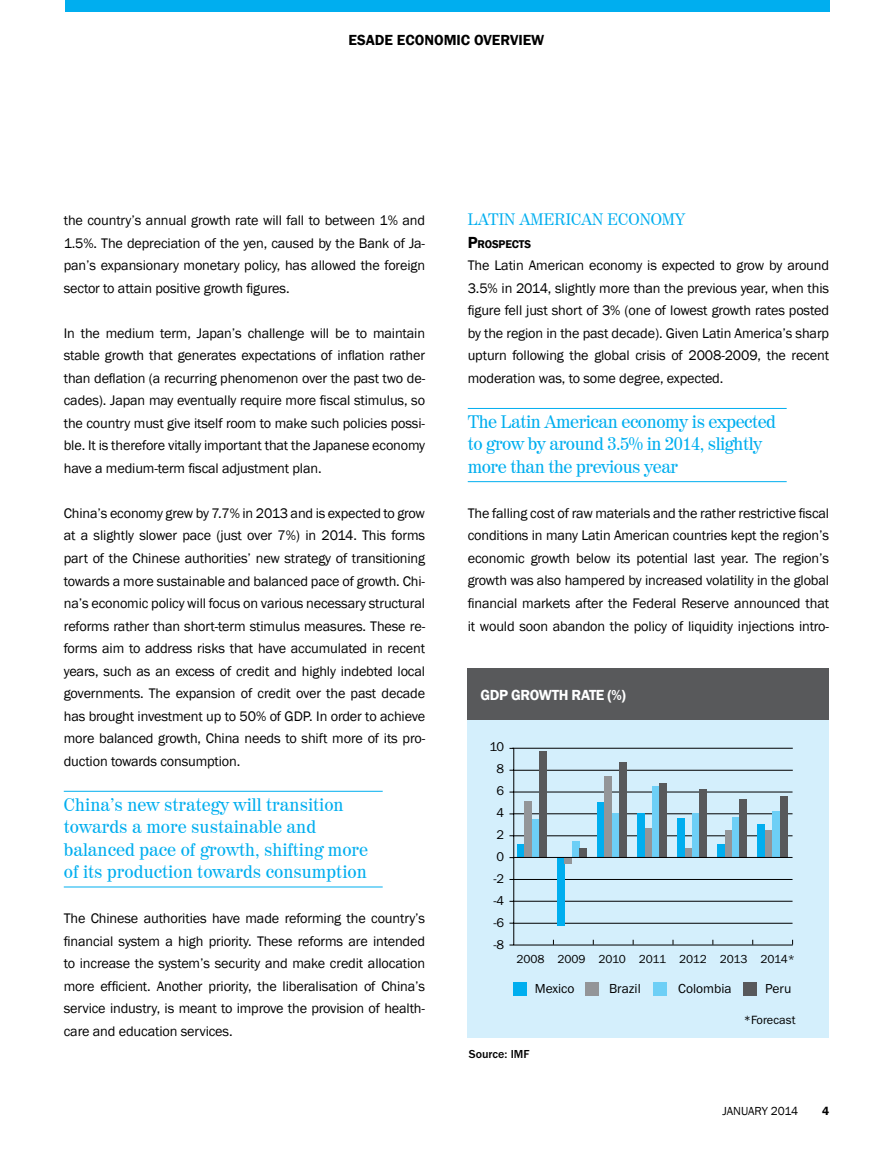
<style>
.page{position:relative;width:893px;height:1149px;background:#fff}
.page>*{position:absolute;margin:0;border:0;box-sizing:border-box;transform-origin:0 0}
.t1{font:18px/22.5px "Century 725 BT";color:#00aeef}
.t2{font:18px/22.5px "Century 725 BT";letter-spacing:-.025em;color:#00aeef}
.t3{font:16.5px "Century 725 BT";color:#00aeef}
.t4{font:600 15px "Franklin Gothic";color:#000}
.t5{font:600 15px "Franklin Gothic";letter-spacing:-.025em;color:#fff}
.t6{font:14.25px/22.5px "Franklin Gothic";letter-spacing:-.01em;color:#000;text-align:justify}
.t7{font:13.5px "Franklin Gothic";color:#000}
.t8{font:13.05px "Franklin Gothic";color:#000}
.t9{font:12px "Franklin Gothic";letter-spacing:-.01em;color:#000}
.t10{font:500 12px "Franklin Gothic LT";color:#000}
.t11{font:12px "Franklin Gothic LT";color:#000}
.t12{font:600 12px "Franklin Gothic";color:#000}
.t13{font:600 11.55px "Franklin Gothic";letter-spacing:-.015em;color:#000}
.s1{font-size:16.5px}
</style>
<div class="page">
<div style="left:65px;top:0;width:764px;height:12px;background:#00aeef"></div>
<hr style="left:64px;top:790px;width:319px;height:1px;background:#00aeef">
<hr style="left:64px;top:886px;width:319px;height:1px;background:#00aeef">
<hr style="left:468px;top:408px;width:319px;height:1px;background:#00aeef">
<hr style="left:468px;top:481px;width:319px;height:1px;background:#00aeef">
<div style="left:468px;top:702px;width:361px;height:335px;background:#d4effc"></div>
<div style="left:468px;top:668px;width:361px;height:51px;background:#58595b"></div>
<hr style="left:514px;top:944px;width:279px;height:1px;background:#000">
<hr style="left:513px;top:922px;width:279px;height:1px;background:#000">
<hr style="left:513px;top:900px;width:279px;height:1px;background:#000">
<hr style="left:513px;top:878px;width:279px;height:1px;background:#000">
<hr style="left:513px;top:835px;width:279px;height:1px;background:#000">
<hr style="left:513px;top:791px;width:279px;height:1px;background:#000">
<hr style="left:514px;top:769px;width:279px;height:1px;background:#000">
<hr style="left:512px;top:747px;width:281px;height:1px;background:#000">
<hr style="left:513px;top:748px;width:1px;height:196px;background:#000">
<div style="left:514px;top:981px;width:13px;height:13px;background:#00aeef"></div>
<div style="left:585px;top:981px;width:13px;height:13px;background:#939598"></div>
<div style="left:654px;top:981px;width:13px;height:13px;background:#6dcff6"></div>
<div style="left:743px;top:981px;width:13px;height:13px;background:#58595b"></div>
<hr style="left:513px;top:813px;width:279px;height:1px;background:#000">
<div style="left:758px;top:824px;width:7px;height:33px;background:#00aeef"></div>
<div style="left:718px;top:844px;width:7px;height:13px;background:#00aeef"></div>
<div style="left:678px;top:817px;width:7px;height:40px;background:#00aeef"></div>
<div style="left:638px;top:813px;width:7px;height:44px;background:#00aeef"></div>
<div style="left:598px;top:802px;width:7px;height:55px;background:#00aeef"></div>
<div style="left:557px;top:857px;width:8px;height:68px;background:#00aeef"></div>
<div style="left:517px;top:844px;width:7px;height:13px;background:#00aeef"></div>
<div style="left:765px;top:829px;width:7px;height:28px;background:#939598"></div>
<div style="left:725px;top:829px;width:7px;height:28px;background:#939598"></div>
<div style="left:685px;top:847px;width:7px;height:10px;background:#939598"></div>
<div style="left:645px;top:827px;width:7px;height:30px;background:#939598"></div>
<div style="left:605px;top:775px;width:7px;height:82px;background:#939598"></div>
<div style="left:565px;top:857px;width:7px;height:6px;background:#939598"></div>
<div style="left:524px;top:801px;width:8px;height:56px;background:#939598"></div>
<div style="left:772px;top:811px;width:8px;height:46px;background:#6dcff6"></div>
<div style="left:732px;top:816px;width:7px;height:41px;background:#6dcff6"></div>
<div style="left:692px;top:813px;width:7px;height:44px;background:#6dcff6"></div>
<div style="left:652px;top:785px;width:7px;height:72px;background:#6dcff6"></div>
<div style="left:612px;top:813px;width:7px;height:44px;background:#6dcff6"></div>
<div style="left:572px;top:840px;width:7px;height:17px;background:#6dcff6"></div>
<div style="left:532px;top:818px;width:7px;height:39px;background:#6dcff6"></div>
<div style="left:780px;top:795px;width:7px;height:62px;background:#58595b"></div>
<div style="left:739px;top:798px;width:8px;height:59px;background:#58595b"></div>
<div style="left:699px;top:789px;width:8px;height:68px;background:#58595b"></div>
<div style="left:659px;top:782px;width:8px;height:75px;background:#58595b"></div>
<div style="left:619px;top:761px;width:8px;height:96px;background:#58595b"></div>
<div style="left:579px;top:847px;width:8px;height:10px;background:#58595b"></div>
<div style="left:539px;top:750px;width:7px;height:107px;background:#58595b"></div>
<hr style="left:513px;top:856px;width:279px;height:1px;background:#000">
<p class="t4" style="left:349px;top:31px;width:197px">ESADE ECONOMIC OVERVIEW</p>
<p class="t6" style="left:64px;top:209px;width:363px">the country’s annual growth rate will fall to between 1% and 1.5%. The depreciation of the yen, caused by the Bank of Ja&shy;pan’s expansionary monetary policy, has allowed the foreign sector to attain positive growth figures.</p>
<p class="t6" style="left:64px;top:322px;width:363px">In the medium term, Japan’s challenge will be to maintain stable growth that generates expectations of inflation rather than deflation (a recurring phenomenon over the past two de&shy;cades). Japan may eventually require more fiscal stimulus, so the country must give itself room to make such policies possi&shy;ble. It is therefore vitally important that the Japanese economy have a medium-term fiscal adjustment plan.</p>
<p class="t6" style="left:64px;top:502px;width:363px">China’s economy grew by 7.7% in 2013 and is expected to grow at a slightly slower pace (just over 7%) in 2014. This forms part of the Chinese authorities’ new strategy of transitioning towards a more sustainable and balanced pace of growth. Chi&shy;na’s economic policy will focus on various necessary structural reforms rather than short-term stimulus measures. These re&shy;forms aim to address risks that have accumulated in recent years, such as an excess of credit and highly indebted local governments. The expansion of credit over the past decade has brought investment up to 50% of GDP. In order to achieve more balanced growth, China needs to shift more of its pro&shy;duction towards consumption.</p>
<p class="t1" style="left:64px;top:792px;width:306px">China’s new strategy will transition towards a more sustainable and balanced pace of growth, shifting more of its production towards consumption</p>
<p class="t6" style="left:64px;top:907px;width:363px">The Chinese authorities have made reforming the country’s financial system a high priority. These reforms are intended to increase the system’s security and make credit allocation more efficient. Another priority, the liberalisation of China’s service industry, is meant to improve the provision of health&shy;care and education services.</p>
<p class="t3" style="left:468px;top:209px;width:219px">Latin American Economy</p>
<p class="t13" style="left:468px;top:237px;width:65px"><span class="s1">P</span>ROSPECTS</p>
<p class="t6" style="left:468px;top:254px;width:363px">The Latin American economy is expected to grow by around 3.5% in 2014, slightly more than the previous year, when this figure fell just short of 3% (one of lowest growth rates posted by the region in the past decade). Given Latin America’s sharp upturn following the global crisis of 2008-2009, the recent moderation was, to some degree, expected.</p>
<p class="t2" style="left:468px;top:410px;width:310px">The Latin American economy is expected to grow by around 3.5% in 2014, slightly more than the previous year</p>
<p class="t6" style="left:468px;top:502px;width:363px">The falling cost of raw materials and the rather restrictive fiscal conditions in many Latin American countries kept the region’s economic growth below its potential last year. The region’s growth was also hampered by increased volatility in the global financial markets after the Federal Reserve announced that it would soon abandon the policy of liquidity injections intro-</p>
<p class="t5" style="left:480px;top:685px;width:147px">GDP GROWTH RATE (%)</p>
<p class="t8" style="left:489px;top:738px;width:16px">10</p>
<p class="t8" style="left:497px;top:760px;width:9px">8</p>
<p class="t8" style="left:497px;top:782px;width:9px">6</p>
<p class="t8" style="left:497px;top:804px;width:9px">4</p>
<p class="t8" style="left:497px;top:826px;width:9px">2</p>
<p class="t8" style="left:497px;top:848px;width:9px">0</p>
<p class="t8" style="left:493px;top:870px;width:12px">-2</p>
<p class="t8" style="left:493px;top:892px;width:12px">-4</p>
<p class="t8" style="left:493px;top:914px;width:12px">-6</p>
<p class="t8" style="left:493px;top:936px;width:12px">-8</p>
<p class="t9" style="left:516px;top:951px;width:280px">2008 2009 2010 2011 2012 2013 2014*</p>
<p class="t7" style="left:535px;top:980px;width:41px">Mexico</p>
<p class="t7" style="left:609px;top:980px;width:33px">Brazil</p>
<p class="t7" style="left:678px;top:980px;width:55px">Colombia</p>
<p class="t7" style="left:765px;top:980px;width:28px">Peru</p>
<p class="t11" style="left:744px;top:1013px;width:53px">*Forecast</p>
<p class="t10" style="left:469px;top:1047px;width:62px">Source: IMF</p>
<p class="t9" style="left:722px;top:1102px;width:77px">JANUARY 2014</p>
<p class="t12" style="left:822px;top:1102px;width:9px">4</p>
</div>
